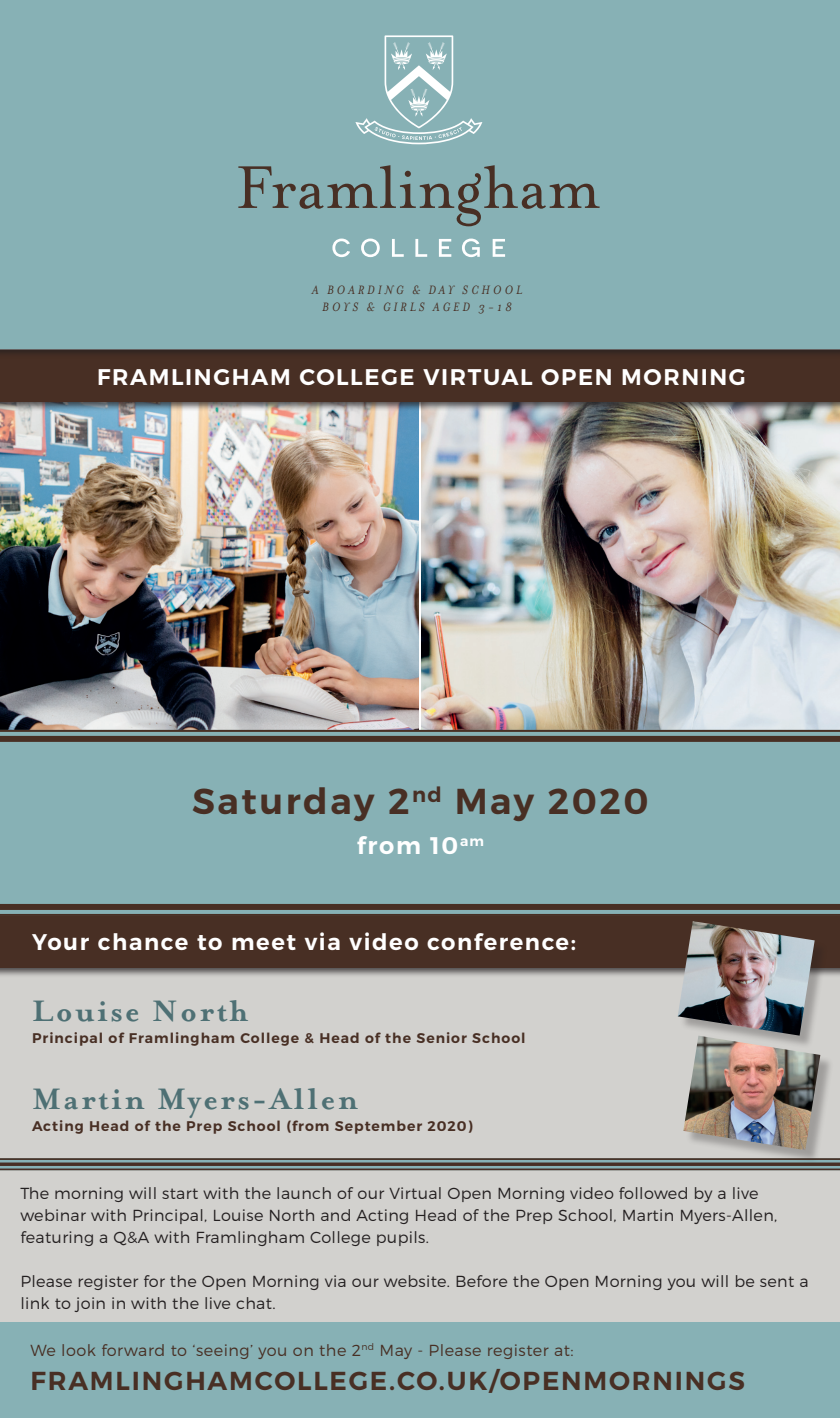
<style>
.page{position:relative;width:840px;height:1418px;background:#fff}
.page>*{position:absolute;margin:0;border:0;box-sizing:border-box;transform-origin:0 0}
.t1{font:600 36px "Montserrat";letter-spacing:.07em;color:#482f24}
.t2{font:700 34px "Mrs Eaves";letter-spacing:.07em;color:#4e7074}
.t3{font:600 26px "Montserrat";letter-spacing:.07em;color:#482f24}
.t4{font:600 24px "Montserrat";letter-spacing:.07em;color:#fff}
.t5{font:600 22.6px "Montserrat";letter-spacing:.07em;color:#fff}
.t6{font:300 16px/22px "Montserrat";letter-spacing:.02em;color:#231f20}
.t7{font:300 16px "Montserrat";letter-spacing:.03em;color:#482f24}
.t8{font:600 14px "Montserrat";letter-spacing:.07em;color:#482f24}
.t9{font:italic 14px/16.8px "Mrs Eaves";letter-spacing:.21em;color:#482f24;text-align:center}
</style>
<div class="page">
<img style="left:421px;top:411px;width:418px;height:319px">
<img style="left:0;top:411px;width:418px;height:319px">
<div style="left:0;top:1321px;width:839px;height:96px;background:#87b1b5"></div>
<div style="left:0;top:347px;width:839px;height:64px;background:#231f20;opacity:.75"></div>
<div style="left:0;top:350px;width:839px;height:51px;background:#482f24"></div>
<div style="left:0;top:0;width:839px;height:358px;background:#231f20;opacity:.75"></div>
<div style="left:0;top:0;width:839px;height:349px;background:#87b1b5"></div>
<svg style="left:332px;top:238px;width:18px;height:19px"></svg>
<svg style="left:361px;top:238px;width:18px;height:19px"></svg>
<svg style="left:392px;top:239px;width:11px;height:18px"></svg>
<svg style="left:415px;top:239px;width:12px;height:18px"></svg>
<svg style="left:438px;top:239px;width:13px;height:18px"></svg>
<svg style="left:462px;top:238px;width:17px;height:19px"></svg>
<svg style="left:492px;top:239px;width:13px;height:18px"></svg>
<svg style="left:355px;top:35px;width:127px;height:109px"></svg>
<svg style="left:238px;top:165px;width:361px;height:61px"></svg>
<div style="left:0;top:736px;width:839px;height:198px;background:#87b1b5"></div>
<div style="left:0;top:958px;width:839px;height:363px;background:#d2d1ce"></div>
<div style="left:0;top:913px;width:839px;height:64px;background:#231f20;opacity:.75"></div>
<div style="left:0;top:916px;width:839px;height:51px;background:#482f24"></div>
<div style="left:0;top:904px;width:839px;height:12px;background:#87b1b5"></div>
<div style="left:0;top:904px;width:839px;height:6px;background:#482f24"></div>
<hr style="left:0;top:914px;width:839px;height:2px;background:#482f24">
<svg style="left:0;top:1159px;width:839px;height:9px;background:#728786"></svg>
<hr style="left:0;top:1158px;width:839px;height:1px;background:#482f24">
<hr style="left:0;top:1162px;width:839px;height:3px;background:#482f24">
<hr style="left:0;top:1168px;width:839px;height:2px;background:#482f24">
<div style="left:685px;top:1038px;width:148px;height:126px;background:#231f20;opacity:.29"></div>
<img style="left:683px;top:1049px;width:136px;height:101px">
<div style="left:679px;top:923px;width:149px;height:126px;background:#231f20;opacity:.29"></div>
<img style="left:677px;top:921px;width:137px;height:114px">
<svg style="left:0;top:732px;width:839px;height:4px;background:#85adb1"></svg>
<div style="left:0;top:736px;width:839px;height:6px;background:#482f24"></div>
<hr style="left:0;top:730px;width:839px;height:2px;background:#482f24">
<p class="t9" style="left:312px;top:282px;width:211px">A BOARDING &amp; DAY SCHOOL<br>BOYS &amp; GIRLS AGED 3-18</p>
<h3 class="t5" style="left:97px;top:363px;width:650px">FRAMLINGHAM COLLEGE VIRTUAL OPEN MORNING</h3>
<h1 class="t1" style="left:192px;top:778px;width:458px">Saturday 2<sup>nd</sup> May 2020</h1>
<h3 class="t4" style="left:356px;top:830px;width:128px">from 10<sup>am</sup></h3>
<h3 class="t5" style="left:32px;top:928px;width:545px">Your chance to meet via video conference:</h3>
<h2 class="t2" style="left:32px;top:991px;width:217px">Louise North</h2>
<p class="t8" style="left:32px;top:1029px;width:495px">Principal of Framlingham College &amp; Head of the Senior School</p>
<h2 class="t2" style="left:32px;top:1079px;width:327px">Martin Myers-Allen</h2>
<p class="t8" style="left:32px;top:1117px;width:442px">Acting Head of the Prep School (from September 2020)</p>
<p class="t6" style="left:20px;top:1181px;width:758px">The morning will start with the launch of our Virtual Open Morning video followed by a live webinar with Principal, Louise North and Acting Head of the Prep School, Martin Myers-Allen, featuring a Q&amp;A with Framlingham College pupils.</p>
<p class="t6" style="left:20px;top:1269px;width:789px">Please register for the Open Morning via our website. Before the Open Morning you will be sent a link to join in with the live chat.</p>
<p class="t7" style="left:30px;top:1340px;width:544px">We look forward to ‘seeing’ you on the 2<sup>nd</sup> May - Please register at:</p>
<h3 class="t3" style="left:30px;top:1364px;width:715px">FRAMLINGHAMCOLLEGE.CO.UK/OPENMORNINGS</h3>
</div>
